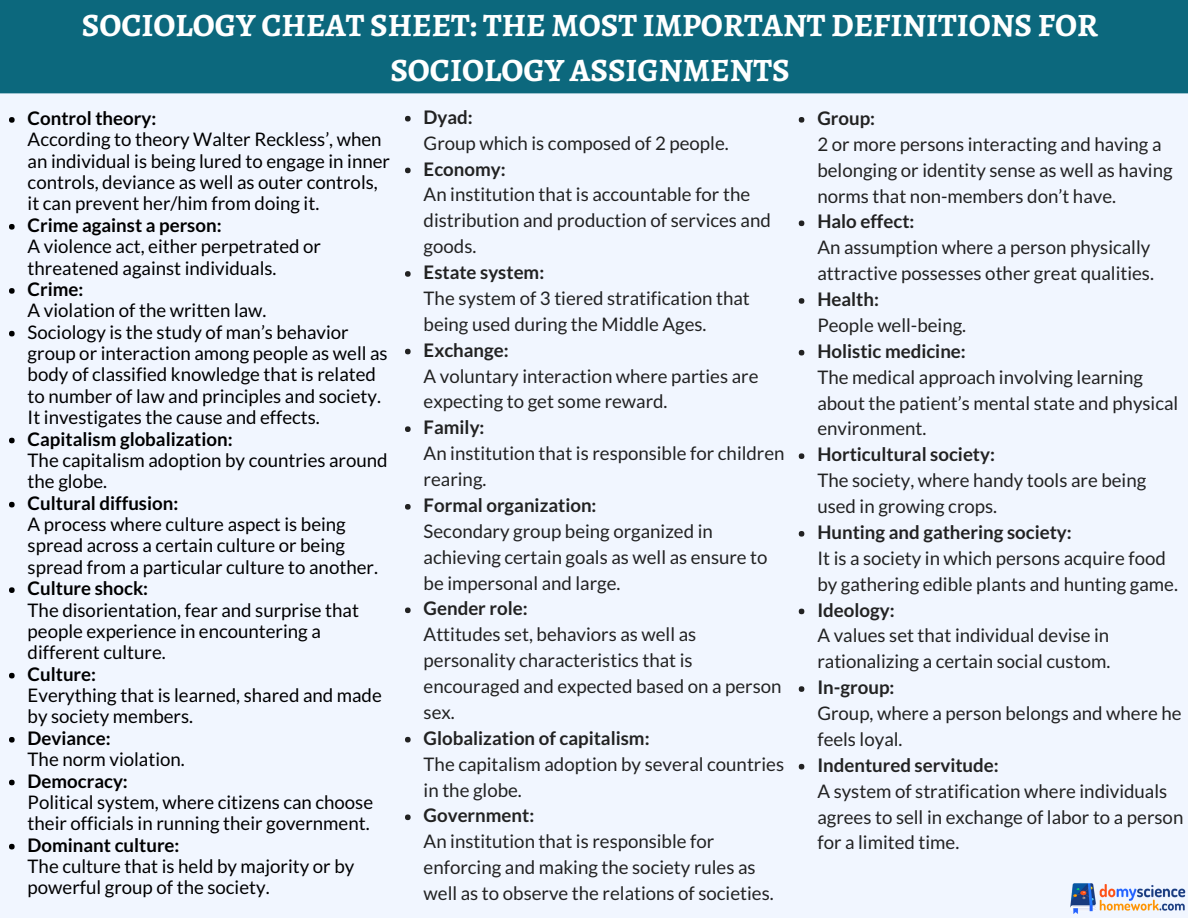
<style>
.page{position:relative;width:1188px;height:918px;background:#f1f6ff}
.page>*{position:absolute;margin:0;border:0;box-sizing:border-box;transform-origin:0 0}
.t1{font:700 32.7px/45px "Alegreya SC";color:#fff;text-align:center}
.t2{font:18.75px/25.8px "Lato";color:#222}
.t3{font:18.75px/21.3px "Lato";color:#000}
.t4{font:700 18.75px "Lato";color:#222}
.t5{font:700 18.75px "Lato";color:#000}
</style>
<div class="page">
<div style="left:0;top:0;width:1188px;height:93px;background:#0c687d"></div>
<svg style="left:9px;top:117px;width:6px;height:6px"></svg>
<svg style="left:9px;top:224px;width:6px;height:6px"></svg>
<svg style="left:9px;top:288px;width:6px;height:6px"></svg>
<svg style="left:9px;top:331px;width:6px;height:5px"></svg>
<svg style="left:9px;top:438px;width:6px;height:5px"></svg>
<svg style="left:9px;top:502px;width:6px;height:5px"></svg>
<svg style="left:9px;top:587px;width:6px;height:6px"></svg>
<svg style="left:9px;top:673px;width:6px;height:5px"></svg>
<svg style="left:9px;top:737px;width:6px;height:6px"></svg>
<svg style="left:9px;top:780px;width:6px;height:5px"></svg>
<svg style="left:9px;top:844px;width:6px;height:5px"></svg>
<img style="left:1070px;top:883px;width:116px;height:31px">
<svg style="left:405px;top:116px;width:6px;height:6px"></svg>
<svg style="left:405px;top:168px;width:6px;height:5px"></svg>
<svg style="left:405px;top:271px;width:6px;height:6px"></svg>
<svg style="left:405px;top:349px;width:6px;height:5px"></svg>
<svg style="left:405px;top:426px;width:6px;height:6px"></svg>
<svg style="left:405px;top:504px;width:6px;height:6px"></svg>
<svg style="left:405px;top:608px;width:6px;height:5px"></svg>
<svg style="left:405px;top:737px;width:6px;height:5px"></svg>
<svg style="left:405px;top:814px;width:6px;height:6px"></svg>
<svg style="left:799px;top:117px;width:5px;height:6px"></svg>
<svg style="left:799px;top:220px;width:5px;height:6px"></svg>
<svg style="left:799px;top:298px;width:5px;height:6px"></svg>
<svg style="left:799px;top:350px;width:5px;height:6px"></svg>
<svg style="left:799px;top:453px;width:5px;height:6px"></svg>
<svg style="left:799px;top:531px;width:5px;height:6px"></svg>
<svg style="left:799px;top:609px;width:5px;height:5px"></svg>
<svg style="left:799px;top:686px;width:5px;height:6px"></svg>
<svg style="left:799px;top:764px;width:5px;height:6px"></svg>
<h1 class="t1" style="left:82px;top:3px;width:1018px">SOCIOLOGY CHEAT SHEET: THE MOST IMPORTANT DEFINITIONS FOR<br>SOCIOLOGY ASSIGNMENTS</h1>
<p class="t4" style="left:424px;top:105px;width:51px">Dyad:</p>
<p class="t2" style="left:424px;top:129px;width:307px">Group which is composed of 2 people.</p>
<p class="t4" style="left:424px;top:157px;width:83px">Economy:</p>
<p class="t2" style="left:424px;top:181px;width:349px">An institution that is accountable for the distribution and production of services and goods.</p>
<p class="t4" style="left:424px;top:260px;width:122px">Estate system:</p>
<p class="t2" style="left:424px;top:285px;width:328px">The system of 3 tiered stratification that being used during the Middle Ages.</p>
<p class="t4" style="left:424px;top:338px;width:87px">Exchange:</p>
<p class="t2" style="left:424px;top:362px;width:336px">A voluntary interaction where parties are expecting to get some reward.</p>
<p class="t4" style="left:424px;top:416px;width:62px">Family:</p>
<p class="t2" style="left:424px;top:440px;width:362px">An institution that is responsible for children rearing.</p>
<p class="t4" style="left:424px;top:493px;width:174px">Formal organization:</p>
<p class="t2" style="left:424px;top:518px;width:346px">Secondary group being organized in achieving certain goals as well as ensure to be impersonal and large.</p>
<p class="t4" style="left:424px;top:597px;width:106px">Gender role:</p>
<p class="t2" style="left:424px;top:621px;width:359px">Attitudes set, behaviors as well as personality characteristics that is encouraged and expected based on a person sex.</p>
<p class="t4" style="left:424px;top:726px;width:227px">Globalization of capitalism:</p>
<p class="t2" style="left:424px;top:750px;width:362px">The capitalism adoption by several countries in the globe.</p>
<p class="t4" style="left:424px;top:804px;width:112px">Government:</p>
<p class="t2" style="left:424px;top:828px;width:352px">An institution that is responsible for enforcing and making the society rules as well as to observe the relations of societies.</p>
<p class="t5" style="left:28px;top:106px;width:130px">Control theory:</p>
<p class="t3" style="left:28px;top:128px;width:364px">According to theory Walter Reckless’, when an individual is being lured to engage in inner controls, deviance as well as outer controls, it can prevent her/him from doing it.</p>
<p class="t5" style="left:28px;top:213px;width:195px">Crime against a person:</p>
<p class="t3" style="left:28px;top:235px;width:295px">A violence act, either perpetrated or threatened against individuals.</p>
<p class="t5" style="left:28px;top:277px;width:57px">Crime:</p>
<p class="t3" style="left:28px;top:299px;width:362px">A violation of the written law.<br>Sociology is the study of man’s behavior group or interaction among people as well as body of classified knowledge that is related to number of law and principles and society.<br>It investigates the cause and effects.</p>
<p class="t5" style="left:28px;top:427px;width:207px">Capitalism globalization:</p>
<p class="t3" style="left:28px;top:449px;width:362px">The capitalism adoption by countries around the globe.</p>
<p class="t5" style="left:28px;top:491px;width:152px">Cultural diffusion:</p>
<p class="t3" style="left:28px;top:513px;width:352px">A process where culture aspect is being spread across a certain culture or being spread from a particular culture to another.</p>
<p class="t5" style="left:28px;top:577px;width:122px">Culture shock:</p>
<p class="t3" style="left:28px;top:599px;width:333px">The disorientation, fear and surprise that people experience in encountering a different culture.</p>
<p class="t5" style="left:28px;top:662px;width:70px">Culture:</p>
<p class="t3" style="left:28px;top:684px;width:356px">Everything that is learned, shared and made by society members.</p>
<p class="t5" style="left:28px;top:726px;width:85px">Deviance:</p>
<p class="t3" style="left:28px;top:748px;width:159px">The norm violation.</p>
<p class="t5" style="left:28px;top:769px;width:102px">Democracy:</p>
<p class="t3" style="left:28px;top:791px;width:347px">Political system, where citizens can choose their officials in running their government.</p>
<p class="t5" style="left:28px;top:833px;width:153px">Dominant culture:</p>
<p class="t3" style="left:28px;top:855px;width:328px">The culture that is held by majority or by powerful group of the society.</p>
<p class="t4" style="left:817px;top:106px;width:59px">Group:</p>
<p class="t2" style="left:817px;top:131px;width:357px">2 or more persons interacting and having a belonging or identity sense as well as having norms that non-members don’t have.</p>
<p class="t4" style="left:817px;top:210px;width:99px">Halo effect:</p>
<p class="t2" style="left:817px;top:234px;width:338px">An assumption where a person physically attractive possesses other great qualities.</p>
<p class="t4" style="left:817px;top:287px;width:63px">Health:</p>
<p class="t2" style="left:817px;top:312px;width:150px">People well-being.</p>
<p class="t4" style="left:817px;top:339px;width:150px">Holistic medicine:</p>
<p class="t2" style="left:817px;top:363px;width:362px">The medical approach involving learning about the patient’s mental state and physical environment.</p>
<p class="t4" style="left:817px;top:443px;width:179px">Horticultural society:</p>
<p class="t2" style="left:817px;top:467px;width:330px">The society, where handy tools are being used in growing crops.</p>
<p class="t4" style="left:817px;top:520px;width:256px">Hunting and gathering society:</p>
<p class="t2" style="left:817px;top:545px;width:362px">It is a society in which persons acquire food by gathering edible plants and hunting game.</p>
<p class="t4" style="left:817px;top:598px;width:79px">Ideology:</p>
<p class="t2" style="left:817px;top:622px;width:294px">A values set that individual devise in rationalizing a certain social custom.</p>
<p class="t4" style="left:817px;top:676px;width:79px">In-group:</p>
<p class="t2" style="left:817px;top:700px;width:366px">Group, where a person belongs and where he feels loyal.</p>
<p class="t4" style="left:817px;top:753px;width:183px">Indentured servitude:</p>
<p class="t2" style="left:817px;top:777px;width:368px">A system of stratification where individuals agrees to sell in exchange of labor to a person for a limited time.</p>
</div>
